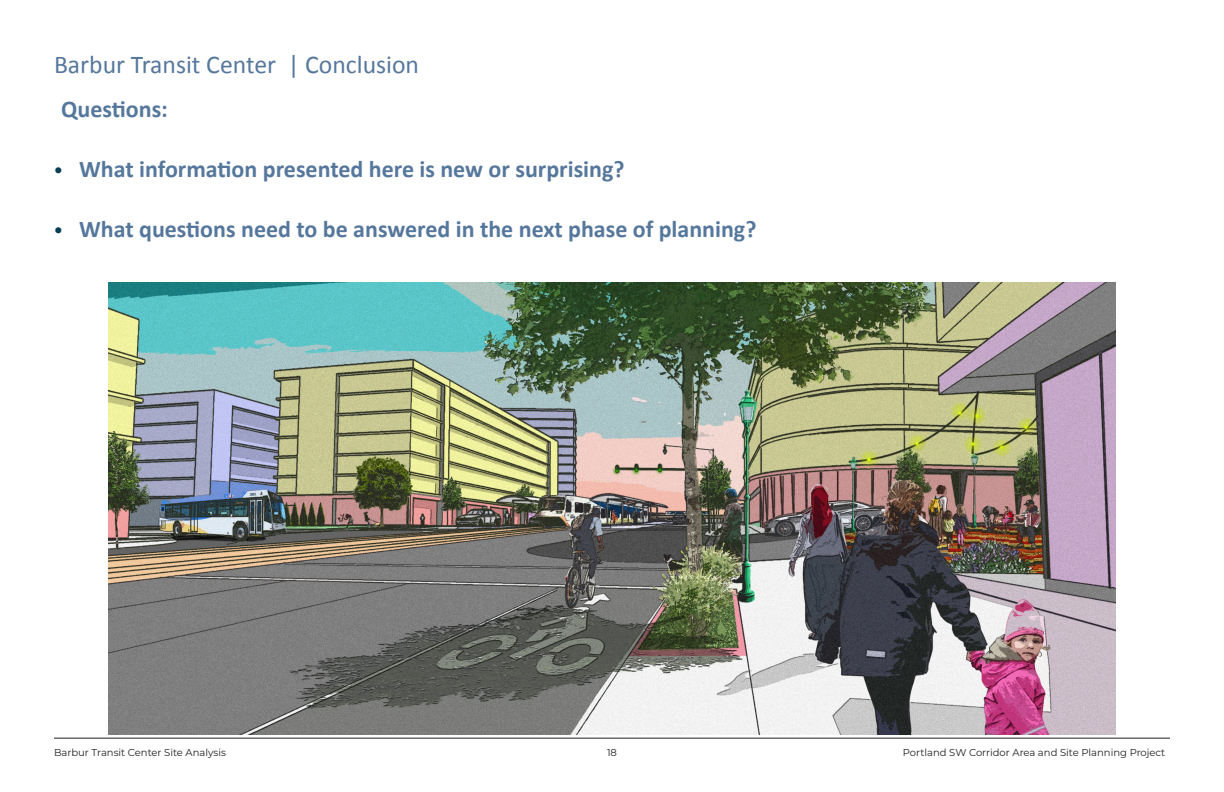
<style>
.page{position:relative;width:1224px;height:792px;background:#fff}
.page>*{position:absolute;margin:0;border:0;box-sizing:border-box;transform-origin:0 0}
.t1{font:25.7px "Calibri";color:#56779c}
.Bullets{font:700 24px "Calibri";color:#56779c}
.t2{font:10px "Montserrat";color:#231f20}
.s1{font-family:"Montserrat";color:#074056}
</style>
<div class="page">
<hr style="left:54px;top:738px;width:1116px;height:1px;background:#231f20">
<img style="left:109px;top:282px;width:1007px;height:452px">
<p class="t1" style="left:54px;top:49px;width:367px">Barbur Transit Center | Conclusion</p>
<p class="Bullets" style="left:61px;top:94px;width:108px">Questions:</p>
<p class="Bullets" style="left:54px;top:154px;width:572px"><span class="s1">•</span> What information presented here is new or surprising?</p>
<p class="Bullets" style="left:54px;top:215px;width:704px"><span class="s1">•</span> What questions need to be answered in the next phase of planning?</p>
<p class="t2" style="left:54px;top:746px;width:173px">Barbur Transit Center Site Analysis</p>
<p class="t2" style="left:607px;top:746px;width:11px">18</p>
<p class="t2" style="left:903px;top:746px;width:264px">Portland SW Corridor Area and Site Planning Project</p>
</div>
